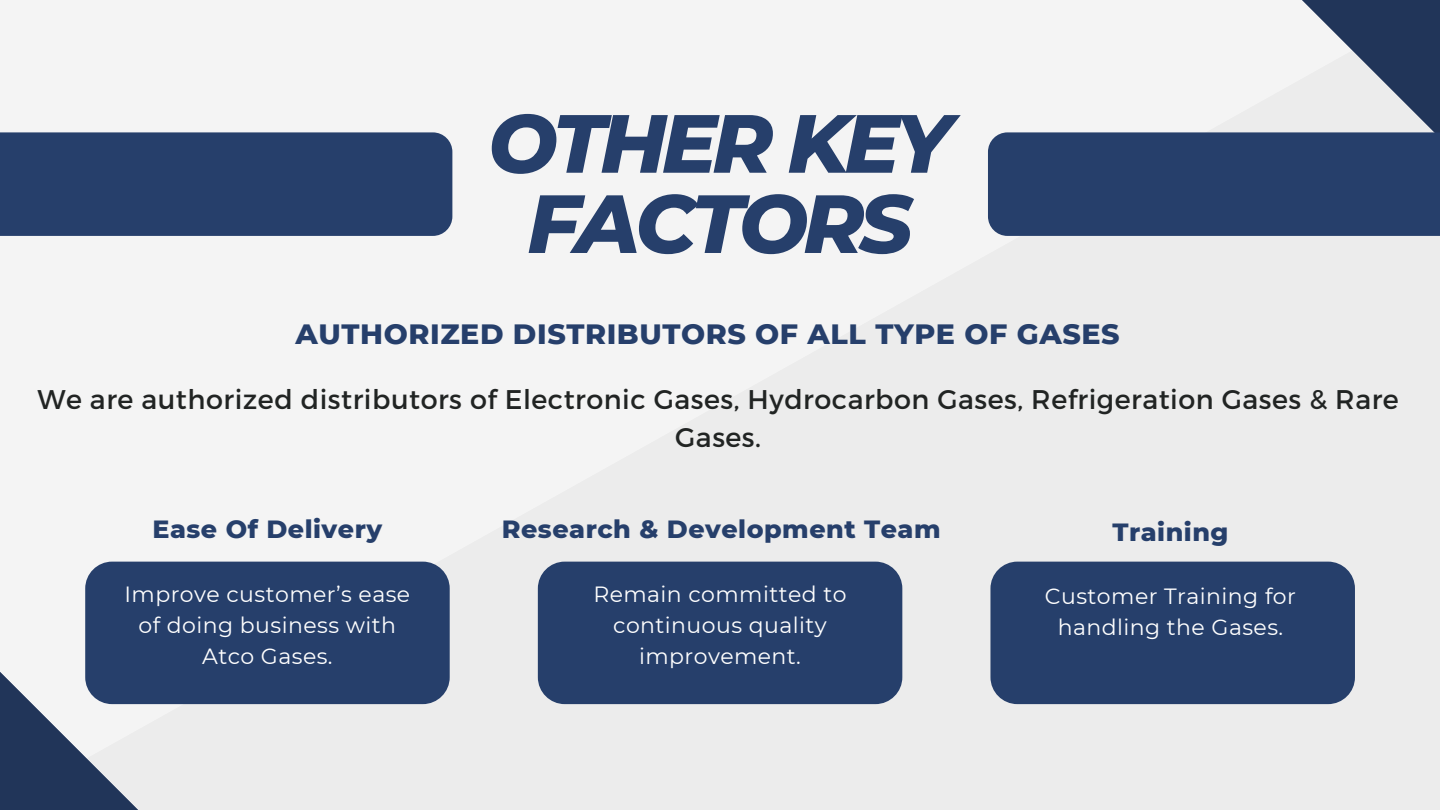
<style>
.page{position:relative;width:1440px;height:810px;background:#f4f4f4}
.page>*{position:absolute;margin:0;border:0;box-sizing:border-box;transform-origin:0 0}
.t1{font:italic 800 82.4px/80.2px "Montserrat";letter-spacing:-.06em;color:#263f6b;text-align:center}
.t2{font:800 28.5px "Montserrat";letter-spacing:.02em;color:#263f6b}
.t3{font:27px/37.5px "Montserrat";letter-spacing:.02em;color:#212423;text-align:center}
.t4{font:800 25.4px "Montserrat";letter-spacing:.02em;color:#263f6b}
.t5{font:22px/30.8px "Montserrat";letter-spacing:.02em;color:#fff;text-align:center}
</style>
<div class="page">
<svg style="left:0;top:593px;width:217px;height:217px;fill:#ececec"></svg>
<svg style="left:1223px;top:0;width:217px;height:132px;fill:#ececec"></svg>
<div style="left:85px;top:562px;width:365px;height:142px;background:#263f6b;border-radius:27px"></div>
<div style="left:0;top:132px;width:452px;height:104px;background:#263f6b"></div>
<div style="left:988px;top:132px;width:452px;height:104px;background:#263f6b"></div>
<div style="left:538px;top:562px;width:364px;height:142px;background:#263f6b;border-radius:27px"></div>
<div style="left:990px;top:562px;width:365px;height:142px;background:#263f6b;border-radius:27px"></div>
<h1 class="t1" style="left:488px;top:103px;width:466px">OTHER KEY<br>FACTORS</h1>
<p class="t2" style="left:296px;top:316px;width:825px">AUTHORIZED DISTRIBUTORS OF ALL TYPE OF GASES</p>
<p class="t3" style="left:38px;top:379px;width:1363px">We are authorized distributors of Electronic Gases, Hydrocarbon Gases, Refrigeration Gases &amp; Rare<br>Gases.</p>
<p class="t4" style="left:153px;top:514px;width:231px">Ease Of Delivery</p>
<p class="t4" style="left:502px;top:514px;width:440px">Research &amp; Development Team</p>
<p class="t4" style="left:1112px;top:516px;width:118px">Training</p>
<p class="t5" style="left:124px;top:579px;width:287px">Improve customer’s ease of doing business with<br>Atco Gases.</p>
<p class="t5" style="left:593px;top:579px;width:255px">Remain committed to continuous quality improvement.</p>
<p class="t5" style="left:1045px;top:581px;width:253px">Customer Training for handling the Gases.</p>
</div>
